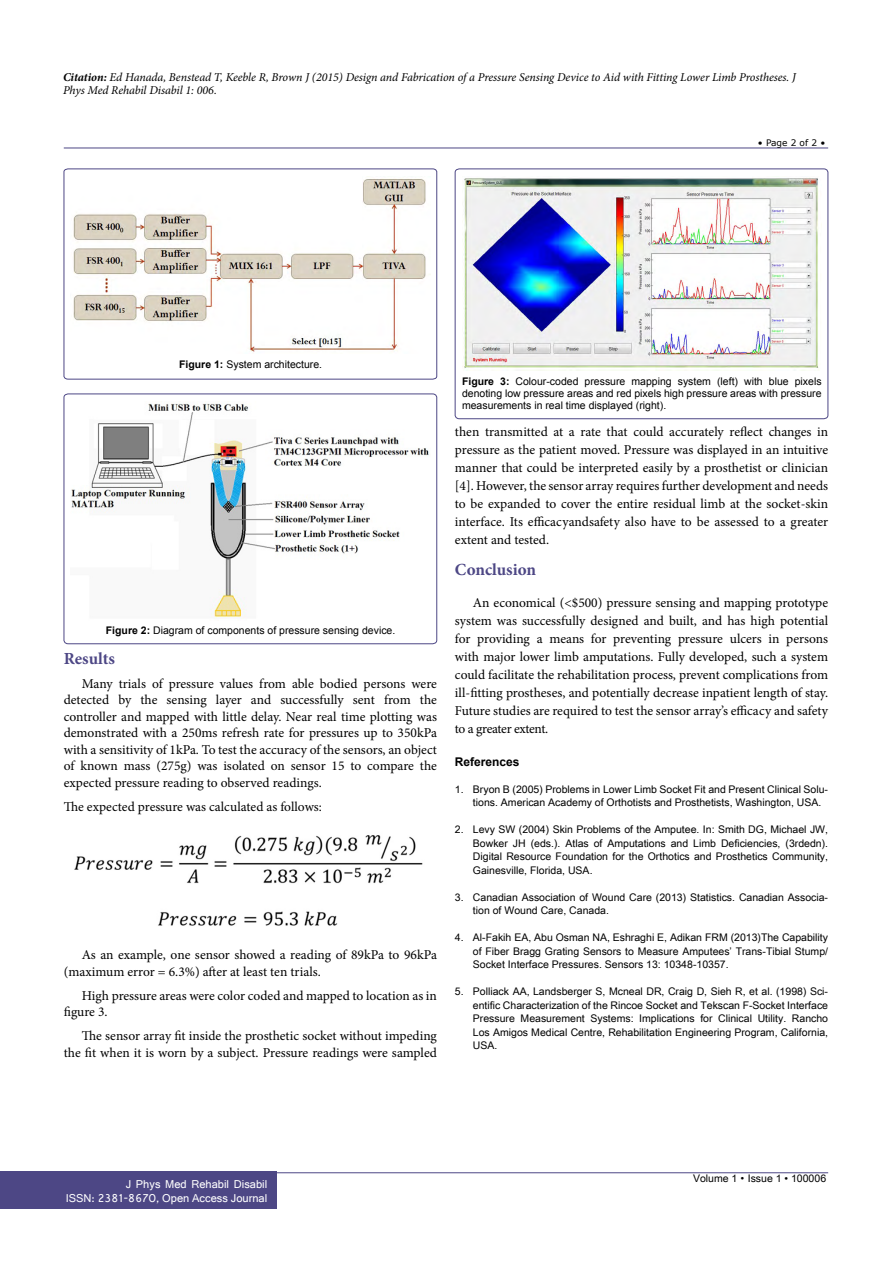
<style>
.page{position:relative;width:893px;height:1263px;background:#fff}
.page>*{position:absolute;margin:0;border:0;box-sizing:border-box;transform-origin:0 0}
.t1{font:700 16.95px "Minion Pro";color:#4d4785}
.t2{font:13.5px/18px "Minion Pro";color:#000;text-align:justify}
.t3{font:italic 12px/13.5px "Minion Pro";letter-spacing:-.01em;color:#000}
.t4{font:12px/14.2px "Shruti";color:#fff;text-align:right}
.t5{font:700 12px "Arial";color:#000}
.t6{font:10.5px/13.5px "Arial Unicode MS";color:#000;text-align:justify}
.t7{font:10.5px/12px "Arial";color:#000;text-align:justify}
.t8{font:9px "MS Reference Sans Serif";color:#000}
.s1{font-weight:700}
.s2{font-family:"Batang"}
</style>
<div class="page">
<hr style="left:64px;top:148px;width:764px;height:1px;background:#4d4785">
<hr style="left:64px;top:1172px;width:764px;height:1px;background:#4d4785">
<div style="left:0;top:1171px;width:276px;height:38px;background:#4d4785"></div>
<svg style="left:64px;top:168px;width:373px;height:211px"></svg>
<svg style="left:455px;top:168px;width:373px;height:251px"></svg>
<svg style="left:64px;top:393px;width:373px;height:251px"></svg>
<img style="left:71px;top:177px;width:359px;height:177px">
<img style="left:462px;top:177px;width:360px;height:193px">
<img style="left:71px;top:402px;width:359px;height:218px">
<img style="left:74px;top:835px;width:349px;height:91px">
<p class="t3" style="left:63px;top:70px;width:734px"><span class="s1">Citation:</span> Ed Hanada, Benstead T, Keeble R, Brown J (2015) Design and Fabrication of a Pressure Sensing Device to Aid with Fitting Lower Limb Prostheses. J<br>Phys Med Rehabil Disabil 1: 006.</p>
<p class="t8" style="left:758px;top:137px;width:69px">• Page 2 of 2 •</p>
<p class="t7" style="left:179px;top:359px;width:144px"><span class="s1">Figure 1:</span> System architecture.</p>
<p class="t7" style="left:106px;top:624px;width:291px"><span class="s1">Figure 2:</span> Diagram of components of pressure sensing device.</p>
<p class="t1" style="left:64px;top:646px;width:53px">Results</p>
<p class="t2" style="left:64px;top:675px;width:375px;line-height:16.5px;text-indent:18px">Many trials of pressure values from able bodied persons were detected by the sensing layer and successfully sent from the controller and mapped with little delay. Near real time plotting was demonstrated with a 250ms refresh rate for pressures up to 350kPa with a sensitivity of 1kPa. To test the accuracy of the sensors, an object of known mass (275g) was isolated on sensor 15 to compare the expected pressure reading to observed readings.</p>
<p class="t2" style="left:64px;top:798px;width:260px">The expected pressure was calculated as follows:</p>
<p class="t2" style="left:64px;top:947px;width:375px;line-height:16.5px;text-indent:18px">As an example, one sensor showed a reading of 89kPa to 96kPa (maximum error = 6.3%) after at least ten trials.</p>
<p class="t2" style="left:64px;top:987px;width:375px;line-height:16.5px;text-indent:18px">High pressure areas were color coded and mapped to location as in figure 3.</p>
<p class="t2" style="left:64px;top:1028px;width:375px;line-height:16.5px;text-align:right">The sensor array fit inside the prosthetic socket without impeding the fit when it is worn by a subject. Pressure readings were sampled</p>
<p class="t7" style="left:462px;top:376px;width:361px"><span class="s1">Figure 3:</span> Colour-coded pressure mapping system (left) with blue pixels denoting low pressure areas and red pixels high pressure areas with pressure measurements in real time displayed (right).</p>
<p class="t2" style="left:455px;top:423px;width:375px">then transmitted at a rate that could accurately reflect changes in pressure as the patient moved. Pressure was displayed in an intuitive manner that could be interpreted easily by a prosthetist or clinician [4]. However, the sensor array requires further development and needs to be expanded to cover the entire residual limb at the socket-skin interface. Its efficacyandsafety also have to be assessed to a greater extent and tested.</p>
<p class="t1" style="left:455px;top:558px;width:83px">Conclusion</p>
<p class="t2" style="left:455px;top:594px;width:375px;text-indent:18px">An economical (&lt;$500) pressure sensing and mapping prototype system was successfully designed and built, and has high potential for providing a means for preventing pressure ulcers in persons with major lower limb amputations. Fully developed, such a system could facilitate the rehabilitation process, prevent complications from ill-fitting prostheses, and potentially decrease inpatient length of stay.<br>Future studies are required to test the sensor array’s efficacy and safety to a greater extent.</p>
<p class="t5" style="left:455px;top:754px;width:66px">References</p>
<p class="t6" style="left:473px;top:782px;width:357px;text-indent:-18px">1. Bryon B (2005) Problems in Lower Limb Socket Fit and Present Clinical Solu&shy;tions. American Academy of Orthotists and Prosthetists, Washington, USA.</p>
<p class="t6" style="left:473px;top:823px;width:357px;text-indent:-18px">2. Levy SW (2004) Skin Problems of the Amputee. In: Smith DG, Michael JW, Bowker JH (eds.). Atlas of Amputations and Limb Deficiencies, (3rdedn).<br>Digital Resource Foundation for the Orthotics and Prosthetics Community, Gainesville, Florida, USA.</p>
<p class="t6" style="left:473px;top:890px;width:357px;text-indent:-18px">3. Canadian Association of Wound Care (2013) Statistics. Canadian Associa&shy;tion of Wound Care, Canada.</p>
<p class="t6" style="left:473px;top:931px;width:357px;text-indent:-18px">4. Al-Fakih EA, Abu Osman NA, Eshraghi E, Adikan FRM (2013)The Capability of Fiber Bragg Grating Sensors to Measure Amputees’ Trans-Tibial Stump/ Socket Interface Pressures. Sensors 13: 10348-10357.</p>
<p class="t6" style="left:473px;top:985px;width:357px;text-indent:-18px">5. Polliack AA, Landsberger S, Mcneal DR, Craig D, Sieh R, et al. (1998) Sci&shy;entific Characterization of the Rincoe Socket and Tekscan F-Socket Interface Pressure Measurement Systems: Implications for Clinical Utility. Rancho Los Amigos Medical Centre, Rehabilitation Engineering Program, California, USA.</p>
<p class="t4" style="left:66px;top:1176px;width:203px">J Phys Med Rehabil Disabil<br>ISSN: 2381-8670, Open Access Journal</p>
<p class="t6" style="left:693px;top:1171px;width:135px">Volume 1 <span class="s2">•</span> Issue 1 • 100006</p>
</div>
